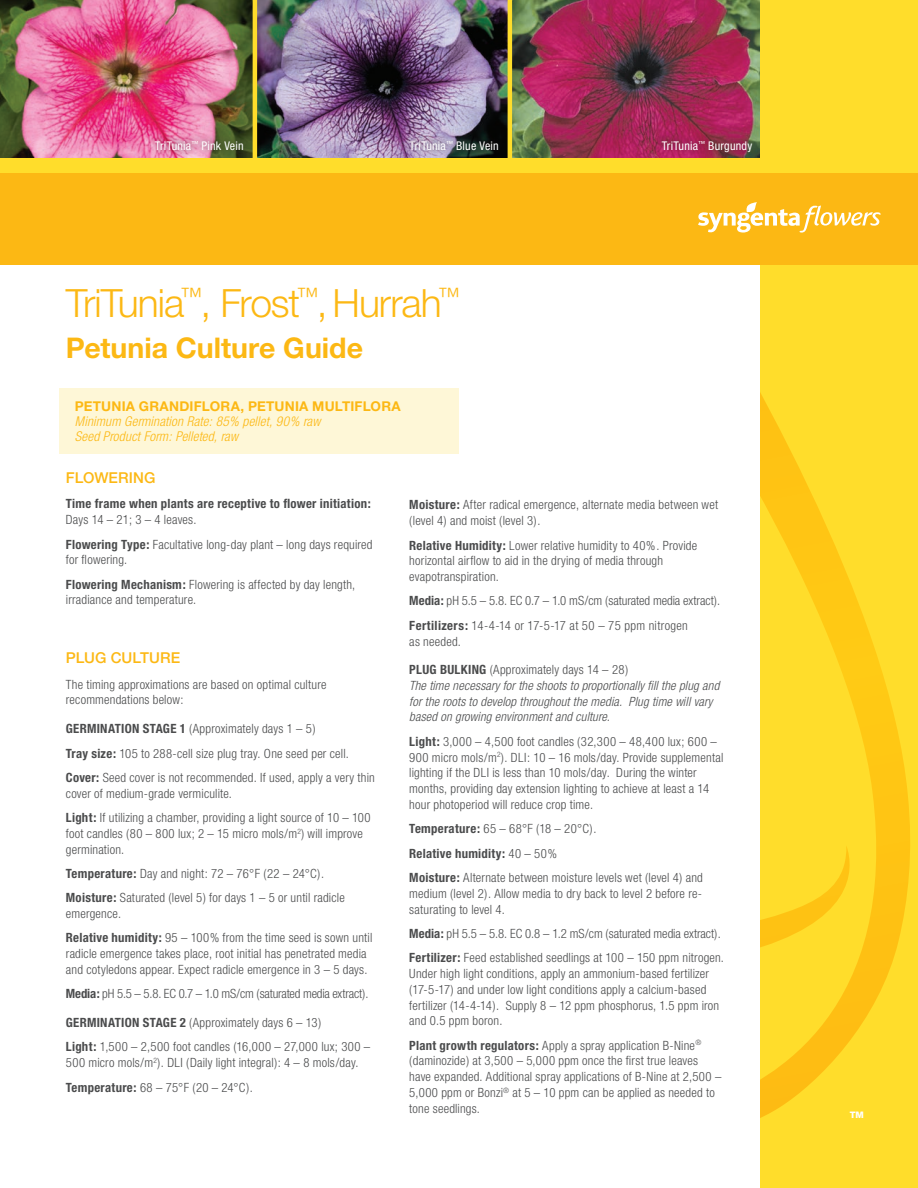
<style>
.page{position:relative;width:918px;height:1188px;background:#fff}
.page>*{position:absolute;margin:0;border:0;box-sizing:border-box;transform-origin:0 0}
.t1{font:300 39px "Helvetica Neue LT Std";letter-spacing:-.025em;color:#fcb814}
.t2{font:700 28.5px "Helvetica Neue LT Std";color:#fcb814}
.t3{font:500 15px "Helvetica Neue LT Std";letter-spacing:.005em;color:#fcb814}
.t4{font:italic 300 condensed 13.5px/15px "Helvetica Neue";letter-spacing:.01em;color:#fcb814}
.t5{font:700 13.5px "Helvetica Neue LT Std";letter-spacing:.015em;color:#fcb814}
.t6{font:300 condensed 12.75px/15.8px "Helvetica Neue";letter-spacing:.015em;color:#4b4c4d}
.t7{font:italic 300 condensed 12.75px/15.8px "Helvetica Neue";letter-spacing:.015em;color:#4b4c4d}
.t8{font:300 condensed 12.75px "Helvetica Neue";letter-spacing:-.01em;color:#4b4c4d}
.t9{font:700 condensed 12.75px "Helvetica Neue";letter-spacing:.025em;color:#4b4c4d}
.t10{font:condensed 12px "Helvetica Neue";letter-spacing:.015em;color:#fff}
.t11{font:800 9px "Helvetica Neue LT Std";color:#fff}
.s1{font-weight:700}
.s2{font-weight:700;font-style:normal}
.s3{font-style:normal}
</style>
<div class="page">
<img style="left:0;top:0;width:760px;height:158px">
<hr style="left:253px;top:0;width:4px;height:162px;background:#ffdd2b">
<hr style="left:508px;top:0;width:4px;height:162px;background:#ffdd2b">
<div style="left:760px;top:0;width:158px;height:1188px;background:#ffdd2b"></div>
<svg style="left:760px;top:392px;width:150px;height:726px"></svg>
<div style="left:0;top:158px;width:918px;height:15px;background:#ffdd2b"></div>
<div style="left:59px;top:389px;width:400px;height:65px;background:#fef7d7"></div>
<div style="left:148px;top:132px;width:103px;height:26px;background:#231f20;opacity:.75"></div>
<div style="left:402px;top:132px;width:105px;height:26px;background:#231f20;opacity:.75"></div>
<div style="left:655px;top:132px;width:105px;height:27px;background:#231f20;opacity:.75"></div>
<div style="left:0;top:173px;width:918px;height:92px;background:#fcb814"></div>
<svg style="left:698px;top:202px;width:183px;height:31px"></svg>
<p class="t10" style="left:155px;top:138px;width:90px">TriTunia<sup>™</sup> Pink Vein</p>
<p class="t10" style="left:410px;top:138px;width:91px">TriTunia<sup>™</sup> Blue Vein</p>
<p class="t10" style="left:662px;top:138px;width:92px">TriTunia<sup>™</sup> Burgundy</p>
<h1 class="t1" style="left:66px;top:280px;width:396px">TriTunia<sup>™</sup>, Frost<sup>™</sup>, Hurrah<sup>™</sup></h1>
<h2 class="t2" style="left:66px;top:330px;width:299px">Petunia Culture Guide</h2>
<p class="t5" style="left:75px;top:398px;width:327px">PETUNIA GRANDIFLORA, PETUNIA MULTIFLORA</p>
<p class="t4" style="left:75px;top:414px;width:247px">Minimum Germination Rate: 85% pellet, 90% raw<br>Seed Product Form: Pelleted, raw</p>
<p class="t3" style="left:66px;top:469px;width:91px">FLOWERING</p>
<p class="t9" style="left:66px;top:496px;width:307px">Time frame when plants are receptive to flower initiation:</p>
<p class="t6" style="left:66px;top:507px;width:308px;line-height:24.5px">Days 14 – 21; 3 – 4 leaves.<br><span class="s1">Flowering Type:</span> Facultative long-day plant – long days required</p>
<p class="t6" style="left:66px;top:547px;width:291px;line-height:24.5px">for flowering.<br><span class="s1">Flowering Mechanism:</span> Flowering is affected by day length,</p>
<p class="t6" style="left:66px;top:592px;width:132px">irradiance and temperature.</p>
<p class="t3" style="left:66px;top:649px;width:116px">PLUG CULTURE</p>
<p class="t6" style="left:66px;top:676px;width:262px">The timing approximations are based on optimal culture recommendations below:</p>
<p class="t6" style="left:66px;top:716px;width:310px;line-height:24.5px"><span class="s1">GERMINATION STAGE 1</span> (Approximately days 1 – 5)<br><span class="s1">Tray size:</span> 105 to 288-cell size plug tray. One seed per cell.<br><span class="s1">Cover:</span> Seed cover is not recommended. If used, apply a very thin</p>
<p class="t6" style="left:66px;top:781px;width:306px;line-height:24.5px">cover of medium-grade vermiculite.<br><span class="s1">Light:</span> If utilizing a chamber, providing a light source of 10 – 100</p>
<p class="t6" style="left:66px;top:825px;width:298px">foot candles (80 – 800 lux; 2 – 15 micro mols/m<sup>2</sup>) will improve germination.</p>
<p class="t6" style="left:66px;top:861px;width:280px;line-height:24.5px"><span class="s1">Temperature:</span> Day and night: 72 – 76°F (22 – 24°C).<br><span class="s1">Moisture:</span> Saturated (level 5) for days 1 – 5 or until radicle</p>
<p class="t6" style="left:66px;top:901px;width:308px;line-height:24.5px">emergence.<br><span class="s1">Relative humidity:</span> 95 – 100% from the time seed is sown until</p>
<p class="t6" style="left:66px;top:946px;width:303px">radicle emergence takes place, root initial has penetrated media and cotyledons appear. Expect radicle emergence in 3 – 5 days.</p>
<p class="t8" style="left:66px;top:987px;width:304px"><span class="s1">Media:</span> pH 5.5 – 5.8. EC 0.7 – 1.0 mS/cm (saturated media extract).</p>
<p class="t6" style="left:66px;top:1010px;width:306px;line-height:24.5px"><span class="s1">GERMINATION STAGE 2</span> (Approximately days 6 – 13)<br><span class="s1">Light:</span> 1,500 – 2,500 foot candles (16,000 – 27,000 lux; 300 –</p>
<p class="t6" style="left:66px;top:1050px;width:294px;line-height:24.5px">500 micro mols/m<sup>2</sup>). DLI (Daily light integral): 4 – 8 mols/day.<br><span class="s1">Temperature:</span> 68 – 75°F (20 – 24°C).</p>
<p class="t6" style="left:409px;top:497px;width:310px"><span class="s1">Moisture:</span> After radical emergence, alternate media between wet (level 4) and moist (level 3).</p>
<p class="t6" style="left:409px;top:537px;width:289px"><span class="s1">Relative Humidity:</span> Lower relative humidity to 40%. Provide horizontal airflow to aid in the drying of media through evapotranspiration.</p>
<p class="t6" style="left:409px;top:589px;width:313px;line-height:24.5px"><span class="s1">Media:</span> pH 5.5 – 5.8. EC 0.7 – 1.0 mS/cm (saturated media extract).<br><span class="s1">Fertilizers:</span> 14-4-14 or 17-5-17 at 50 – 75 ppm nitrogen</p>
<p class="t6" style="left:409px;top:633px;width:53px">as needed.</p>
<p class="t7" style="left:409px;top:662px;width:312px"><span class="s2">PLUG BULKING</span> <span class="s3">(Approximately days 14 – 28)<br></span>The time necessary for the shoots to proportionally fill the plug and for the roots to develop throughout the media. Plug time will vary based on growing environment and culture.</p>
<p class="t6" style="left:409px;top:733px;width:316px"><span class="s1">Light:</span> 3,000 – 4,500 foot candles (32,300 – 48,400 lux; 600 – 900 micro mols/m<sup>2</sup>). DLI: 10 – 16 mols/day. Provide supplemental lighting if the DLI is less than 10 mols/day. During the winter months, providing day extension lighting to achieve at least a 14 hour photoperiod will reduce crop time.</p>
<p class="t6" style="left:409px;top:816px;width:295px;line-height:24.5px"><span class="s1">Temperature:</span> 65 – 68°F (18 – 20°C).<br><span class="s1">Relative humidity:</span> 40 – 50%<br><span class="s1">Moisture:</span> Alternate between moisture levels wet (level 4) and</p>
<p class="t6" style="left:409px;top:885px;width:294px">medium (level 2). Allow media to dry back to level 2 before re&shy;saturating to level 4.</p>
<p class="t6" style="left:409px;top:921px;width:316px;line-height:24.5px"><span class="s1">Media:</span> pH 5.5 – 5.8. EC 0.8 – 1.2 mS/cm (saturated media extract).<br><span class="s1">Fertilizer:</span> Feed established seedlings at 100 – 150 ppm nitrogen.</p>
<p class="t6" style="left:409px;top:966px;width:311px">Under high light conditions, apply an ammonium-based fertilizer (17-5-17) and under low light conditions apply a calcium-based fertilizer (14-4-14). Supply 8 – 12 ppm phosphorus, 1.5 ppm iron and 0.5 ppm boron.</p>
<p class="t6" style="left:409px;top:1037px;width:314px"><span class="s1">Plant growth regulators:</span> Apply a spray application B-Nine<sup>® </sup>(daminozide) at 3,500 – 5,000 ppm once the first true leaves have expanded. Additional spray applications of B-Nine at 2,500 – 5,000 ppm or Bonzi<sup>®</sup> at 5 – 10 ppm can be applied as needed to tone seedlings.</p>
<p class="t11" style="left:850px;top:1109px;width:16px">TM</p>
</div>
